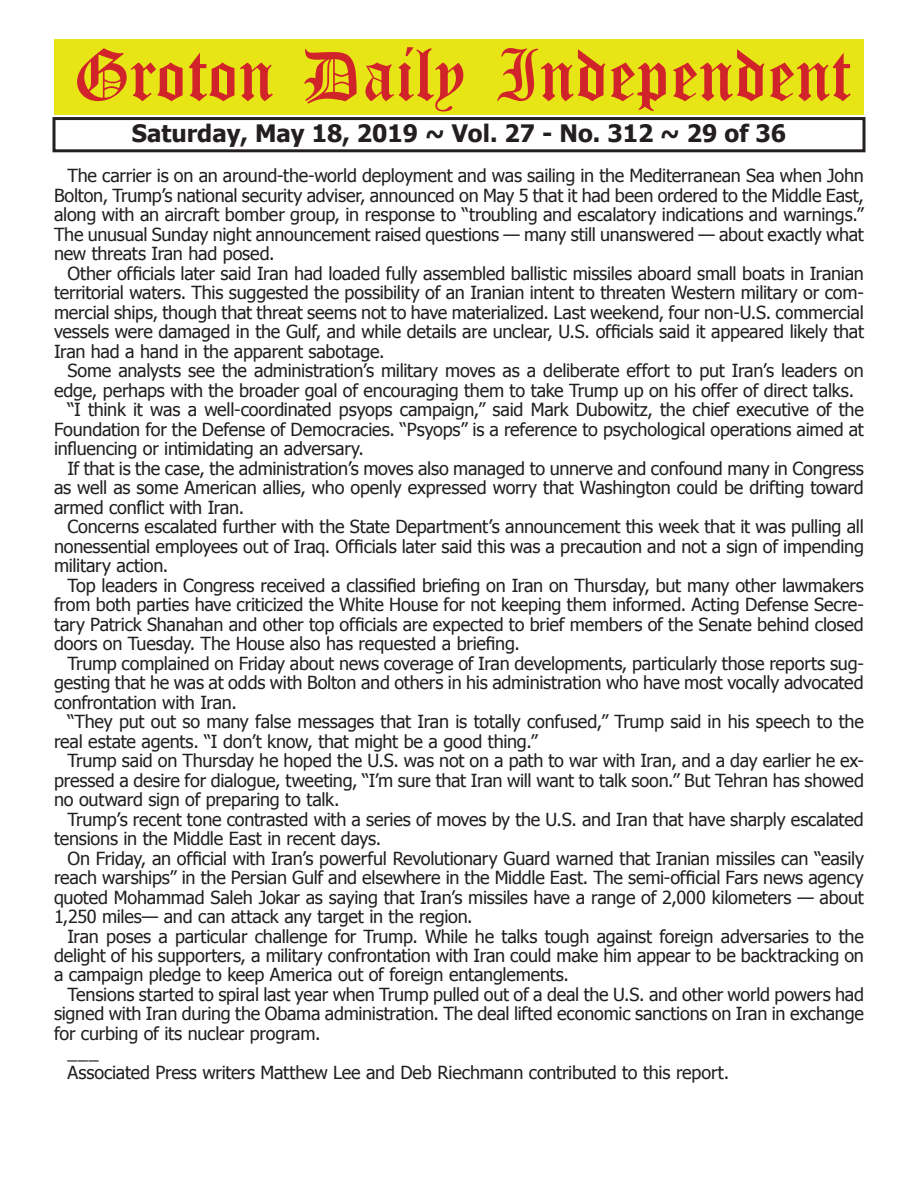
<style>
.page{position:relative;width:918px;height:1188px;background:#fff}
.page>*{position:absolute;margin:0;border:0;box-sizing:border-box;transform-origin:0 0}
.t1{font:54px "Old English Five";color:#d1232a}
.t2{font:700 24px "Tahoma";color:#231f20}
.t3{font:18px/19.5px "Tahoma";letter-spacing:-.01em;color:#231f20;text-align:justify}
</style>
<div class="page">
<div style="left:52px;top:117px;width:814px;height:35px;border:3px solid #231f20"></div>
<div style="left:54px;top:40px;width:810px;height:75px;background:#e7e515"></div>
<h1 class="t1" style="left:73px;top:50px;width:779px">Groton Daily Independent</h1>
<h2 class="t2" style="left:132px;top:116px;width:656px">Saturday, May 18, 2019 ~ Vol. 27 - No. 312 ~ 29 of 36</h2>
<p class="t3" style="left:54px;top:165px;width:812px;text-indent:14px">The carrier is on an around-the-world deployment and was sailing in the Mediterranean Sea when John Bolton, Trump’s national security adviser, announced on May 5 that it had been ordered to the Middle East, along with an aircraft bomber group, in response to “troubling and escalatory indications and warnings.” The unusual Sunday night announcement raised questions — many still unanswered — about exactly what new threats Iran had posed.</p>
<p class="t3" style="left:54px;top:263px;width:812px;text-indent:14px">Other officials later said Iran had loaded fully assembled ballistic missiles aboard small boats in Iranian territorial waters. This suggested the possibility of an Iranian intent to threaten Western military or com&shy;mercial ships, though that threat seems not to have materialized. Last weekend, four non-U.S. commercial vessels were damaged in the Gulf, and while details are unclear, U.S. officials said it appeared likely that Iran had a hand in the apparent sabotage.</p>
<p class="t3" style="left:68px;top:360px;width:798px">Some analysts see the administration’s military moves as a deliberate effort to put Iran’s leaders on</p>
<p class="t3" style="left:54px;top:380px;width:802px">edge, perhaps with the broader goal of encouraging them to take Trump up on his offer of direct talks.</p>
<p class="t3" style="left:68px;top:399px;width:798px">“I think it was a well-coordinated psyops campaign,” said Mark Dubowitz, the chief executive of the</p>
<p class="t3" style="left:54px;top:419px;width:811px">Foundation for the Defense of Democracies. “Psyops” is a reference to psychological operations aimed at</p>
<p class="t3" style="left:54px;top:438px;width:312px">influencing or intimidating an adversary.</p>
<p class="t3" style="left:68px;top:458px;width:798px">If that is the case, the administration’s moves also managed to unnerve and confound many in Congress</p>
<p class="t3" style="left:54px;top:477px;width:811px">as well as some American allies, who openly expressed worry that Washington could be drifting toward</p>
<p class="t3" style="left:54px;top:497px;width:192px">armed conflict with Iran.</p>
<p class="t3" style="left:68px;top:516px;width:798px">Concerns escalated further with the State Department’s announcement this week that it was pulling all</p>
<p class="t3" style="left:54px;top:536px;width:812px">nonessential employees out of Iraq. Officials later said this was a precaution and not a sign of impending</p>
<p class="t3" style="left:54px;top:555px;width:116px">military action.</p>
<p class="t3" style="left:68px;top:575px;width:798px">Top leaders in Congress received a classified briefing on Iran on Thursday, but many other lawmakers</p>
<p class="t3" style="left:54px;top:594px;width:812px">from both parties have criticized the White House for not keeping them informed. Acting Defense Secre-</p>
<p class="t3" style="left:54px;top:613px;width:811px">tary Patrick Shanahan and other top officials are expected to brief members of the Senate behind closed</p>
<p class="t3" style="left:54px;top:633px;width:467px">doors on Tuesday. The House also has requested a briefing.</p>
<p class="t3" style="left:68px;top:652px;width:798px">Trump complained on Friday about news coverage of Iran developments, particularly those reports sug-</p>
<p class="t3" style="left:54px;top:672px;width:811px">gesting that he was at odds with Bolton and others in his administration who have most vocally advocated</p>
<p class="t3" style="left:54px;top:691px;width:184px">confrontation with Iran.</p>
<p class="t3" style="left:68px;top:711px;width:798px">“They put out so many false messages that Iran is totally confused,” Trump said in his speech to the</p>
<p class="t3" style="left:54px;top:730px;width:485px">real estate agents. “I don’t know, that might be a good thing.”</p>
<p class="t3" style="left:68px;top:750px;width:798px">Trump said on Thursday he hoped the U.S. was not on a path to war with Iran, and a day earlier he ex-</p>
<p class="t3" style="left:54px;top:769px;width:812px">pressed a desire for dialogue, tweeting, “I’m sure that Iran will want to talk soon.” But Tehran has showed</p>
<p class="t3" style="left:54px;top:789px;width:287px">no outward sign of preparing to talk.</p>
<p class="t3" style="left:68px;top:808px;width:798px">Trump’s recent tone contrasted with a series of moves by the U.S. and Iran that have sharply escalated</p>
<p class="t3" style="left:54px;top:828px;width:329px">tensions in the Middle East in recent days.</p>
<p class="t3" style="left:68px;top:847px;width:798px">On Friday, an official with Iran’s powerful Revolutionary Guard warned that Iranian missiles can “easily</p>
<p class="t3" style="left:54px;top:867px;width:811px">reach warships” in the Persian Gulf and elsewhere in the Middle East. The semi-official Fars news agency</p>
<p class="t3" style="left:54px;top:886px;width:811px">quoted Mohammad Saleh Jokar as saying that Iran’s missiles have a range of 2,000 kilometers — about</p>
<p class="t3" style="left:54px;top:906px;width:420px">1,250 miles— and can attack any target in the region.</p>
<p class="t3" style="left:68px;top:925px;width:798px">Iran poses a particular challenge for Trump. While he talks tough against foreign adversaries to the</p>
<p class="t3" style="left:54px;top:945px;width:811px">delight of his supporters, a military confrontation with Iran could make him appear to be backtracking on</p>
<p class="t3" style="left:54px;top:964px;width:517px">a campaign pledge to keep America out of foreign entanglements.</p>
<p class="t3" style="left:68px;top:984px;width:798px">Tensions started to spiral last year when Trump pulled out of a deal the U.S. and other world powers had</p>
<p class="t3" style="left:54px;top:1003px;width:811px">signed with Iran during the Obama administration. The deal lifted economic sanctions on Iran in exchange</p>
<p class="t3" style="left:54px;top:1023px;width:268px">for curbing of its nuclear program.</p>
<p class="t3" style="left:68px;top:1042px;width:33px">___</p>
<p class="t3" style="left:68px;top:1062px;width:663px">Associated Press writers Matthew Lee and Deb Riechmann contributed to this report.</p>
</div>
